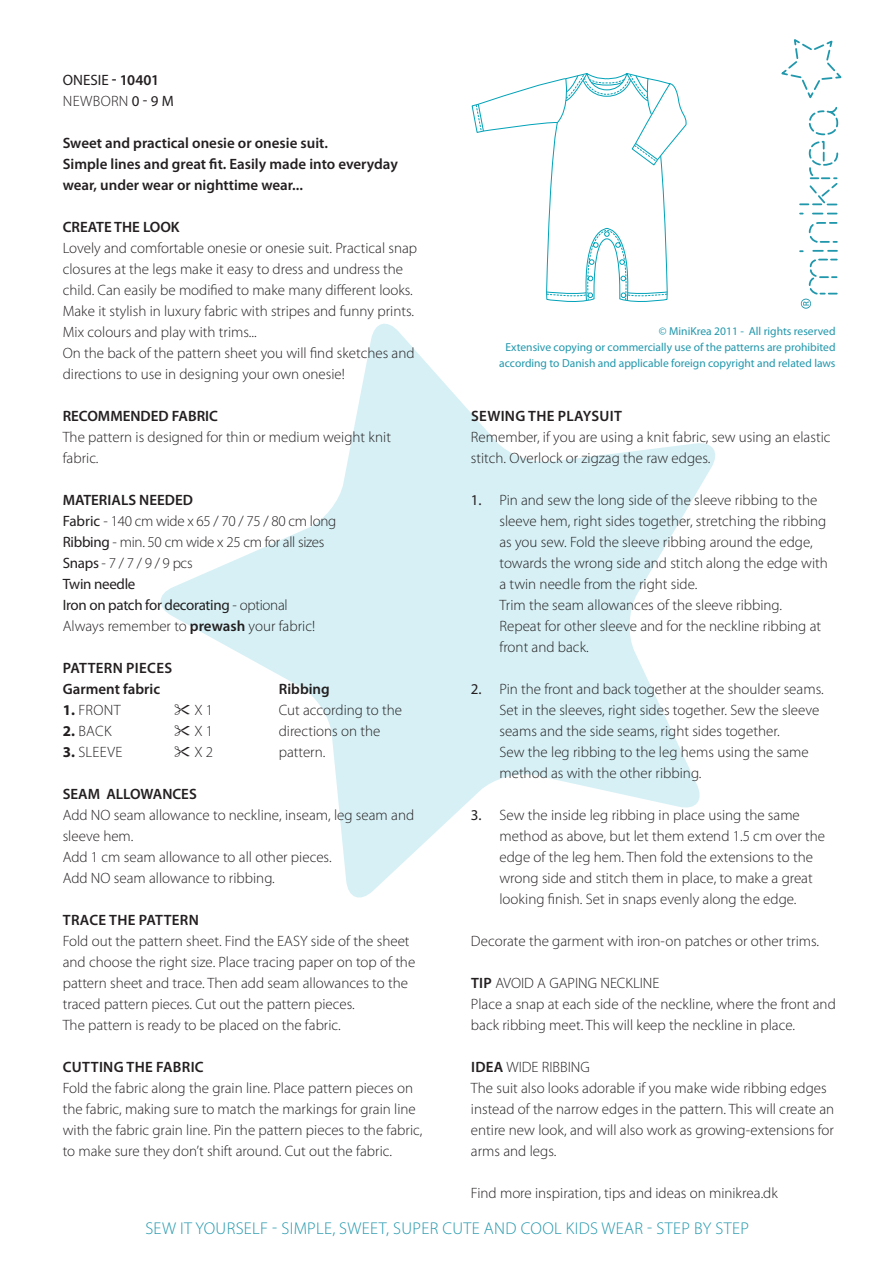
<style>
.page{position:relative;width:893px;height:1263px;background:#fff}
.page>*{position:absolute;margin:0;border:0;box-sizing:border-box;transform-origin:0 0}
.t1{font:300 17.1px "Myriad Pro";letter-spacing:.02em;color:#2197ac}
.t2{font:300 15px/21px "Myriad Pro";color:#231f20}
.t3{font:600 15px/21px "Myriad Pro";color:#231f20}
.t4{font:300 15px/21px "Myriad Pro";letter-spacing:-.02em;color:#231f20}
.t5{font:600 15px "Myriad Pro";letter-spacing:.02em;color:#231f20}
.t6{font:15px/21px "Myriad Pro";letter-spacing:.005em;color:#231f20}
.t7{font:11.55px/15.8px "Myriad Pro";color:#2197ac;text-align:right}
.s1{font-weight:600}
.s2{font-weight:300}
.s3{font-weight:400}
.s4{font-weight:700}
</style>
<div class="page">
<svg style="left:160px;top:324px;width:555px;height:573px"></svg>
<svg style="left:813px;top:213px;width:24px;height:1px"></svg>
<svg style="left:799px;top:222px;width:39px;height:87px"></svg>
<svg style="left:781px;top:39px;width:60px;height:167px"></svg>
<svg style="left:471px;top:73px;width:216px;height:229px"></svg>
<svg style="left:175px;top:704px;width:15px;height:11px"></svg>
<svg style="left:175px;top:725px;width:15px;height:11px"></svg>
<svg style="left:175px;top:746px;width:15px;height:11px"></svg>
<p class="t6" style="left:63px;top:69px;width:113px">ONESIe <span class="s1">- 10401<br></span><span class="s2">Newborn</span> 0 - 9 M</p>
<p class="t3" style="left:63px;top:132px;width:337px">Sweet and practical onesie or onesie suit.<br>Simple lines and great fit. Easily made into everyday wear, under wear or nighttime wear...</p>
<p class="t3" style="left:63px;top:216px;width:118px">CREATE THE LOOK</p>
<p class="t2" style="left:63px;top:237px;width:356px">Lovely and comfortable onesie or onesie suit. Practical snap closures at the legs make it easy to dress and undress the child. Can easily be modified to make many different looks.<br>Make it stylish in luxury fabric with stripes and funny prints.<br>Mix colours and play with trims...<br>On the back of the pattern sheet you will find sketches and directions to use in designing your own onesie!</p>
<p class="t3" style="left:63px;top:405px;width:157px">RECOMMENDED FABRIC</p>
<p class="t2" style="left:63px;top:426px;width:330px">The pattern is designed for thin or medium weight knit fabric.</p>
<p class="t4" style="left:63px;top:489px;width:275px"><span class="s1">MATERIALS NEEDED<br></span><span class="s3">Fabric</span> - 140 cm wide x 65 / 70 / 75 / 80 cm long<br><span class="s3">Ribbing</span> - min. 50 cm wide x 25 cm for all sizes<br><span class="s3">Snaps</span> - 7 / 7 / 9 / 9 pcs<br><span class="s3">Twin needle<br>Iron on patch for decorating</span> - optional<br>Always remember to <span class="s1">prewash</span> your fabric!</p>
<p class="t3" style="left:63px;top:657px;width:111px">PATTERN PIECES<br>Garment fabric</p>
<p class="t3" style="left:279px;top:678px;width:53px">Ribbing</p>
<p class="t2" style="left:63px;top:699px;width:60px"><span class="s4">1.</span> FRONT</p>
<p class="t2" style="left:194px;top:699px;width:20px">x 1</p>
<p class="t2" style="left:279px;top:699px;width:125px">Cut according to the</p>
<p class="t2" style="left:63px;top:720px;width:50px"><span class="s4">2.</span> BACK</p>
<p class="t2" style="left:194px;top:720px;width:20px">x 1</p>
<p class="t2" style="left:279px;top:720px;width:103px">directions on the</p>
<p class="t2" style="left:63px;top:741px;width:57px"><span class="s4">3.</span> SLEEVE</p>
<p class="t2" style="left:194px;top:741px;width:20px">x 2</p>
<p class="t2" style="left:279px;top:741px;width:48px">pattern.</p>
<p class="t3" style="left:63px;top:783px;width:136px">SEAM ALLOWANCES</p>
<p class="t2" style="left:63px;top:804px;width:353px">Add NO seam allowance to neckline, inseam, leg seam and sleeve hem.<br>Add 1 cm seam allowance to all other pieces.<br>Add NO seam allowance to ribbing.</p>
<p class="t5" style="left:63px;top:910px;width:138px">TRACE THE PATTERN</p>
<p class="t2" style="left:63px;top:930px;width:354px">Fold out the pattern sheet. Find the EASY side of the sheet and choose the right size. Place tracing paper on top of the pattern sheet and trace. Then add seam allowances to the traced pattern pieces. Cut out the pattern pieces.<br>The pattern is ready to be placed on the fabric.</p>
<p class="t5" style="left:63px;top:1057px;width:142px">CUTTING THE FABRIC</p>
<p class="t2" style="left:63px;top:1077px;width:361px">Fold the fabric along the grain line. Place pattern pieces on the fabric, making sure to match the markings for grain line with the fabric grain line. Pin the pattern pieces to the fabric, to make sure they don’t shift around. Cut out the fabric.</p>
<p class="t7" style="left:499px;top:323px;width:338px">© MiniKrea 2011 - All rights reserved<br>Extensive copying or commercially use of the patterns are prohibited according to Danish and applicable foreign copyright and related laws</p>
<p class="t5" style="left:471px;top:406px;width:152px">SEWING THE PLAYSUIT</p>
<p class="t2" style="left:471px;top:426px;width:361px">Remember, if you are using a knit fabric, sew using an elastic stitch. Overlock or zigzag the raw edges.</p>
<p class="t2" style="left:471px;top:489px;width:348px"><span class="s3">1.</span> Pin and sew the long side of the sleeve ribbing to the</p>
<p class="t2" style="left:499px;top:510px;width:328px">sleeve hem, right sides together, stretching the ribbing</p>
<p class="t2" style="left:499px;top:531px;width:315px">as you sew. Fold the sleeve ribbing around the edge,</p>
<p class="t2" style="left:499px;top:552px;width:330px">towards the wrong side and stitch along the edge with</p>
<p class="t2" style="left:499px;top:573px;width:200px">a twin needle from the right side.</p>
<p class="t2" style="left:499px;top:594px;width:284px">Trim the seam allowances of the sleeve ribbing.</p>
<p class="t2" style="left:471px;top:615px;width:352px">Repeat for other sleeve and for the neckline ribbing at</p>
<p class="t2" style="left:499px;top:636px;width:91px">front and back.</p>
<p class="t2" style="left:499px;top:678px;width:326px;text-indent:-28px"><span class="s3">2.</span> Pin the front and back together at the shoulder seams.<br>Set in the sleeves, right sides together. Sew the sleeve seams and the side seams, right sides together.<br>Sew the leg ribbing to the leg hems using the same method as with the other ribbing.</p>
<p class="t2" style="left:499px;top:804px;width:327px;text-indent:-28px"><span class="s3">3.</span> Sew the inside leg ribbing in place using the same method as above, but let them extend 1.5 cm over the edge of the leg hem. Then fold the extensions to the wrong side and stitch them in place, to make a great looking finish. Set in snaps evenly along the edge.</p>
<p class="t2" style="left:471px;top:930px;width:350px">Decorate the garment with iron-on patches or other trims.</p>
<p class="t2" style="left:471px;top:972px;width:366px"><span class="s1">TIP</span> AVOID A GAPING NECKLINE<br>Place a snap at each side of the neckline, where the front and back ribbing meet. This will keep the neckline in place.</p>
<p class="t2" style="left:471px;top:1056px;width:365px"><span class="s1">IDea</span> WIDE RIBBING<br>The suit also looks adorable if you make wide ribbing edges instead of the narrow edges in the pattern. This will create an entire new look, and will also work as growing-extensions for arms and legs.</p>
<p class="t2" style="left:471px;top:1182px;width:308px">Find more inspiration, tips and ideas on minikrea.dk</p>
<p class="t1" style="left:145px;top:1218px;width:214px">SEW IT YOURSELF - SIMPLE, SWEE</p>
<p class="t1" style="left:379px;top:1218px;width:372px">T, SUPER CUTE AND COO L KIDS WEAR - STEP BY STEP</p>
</div>
